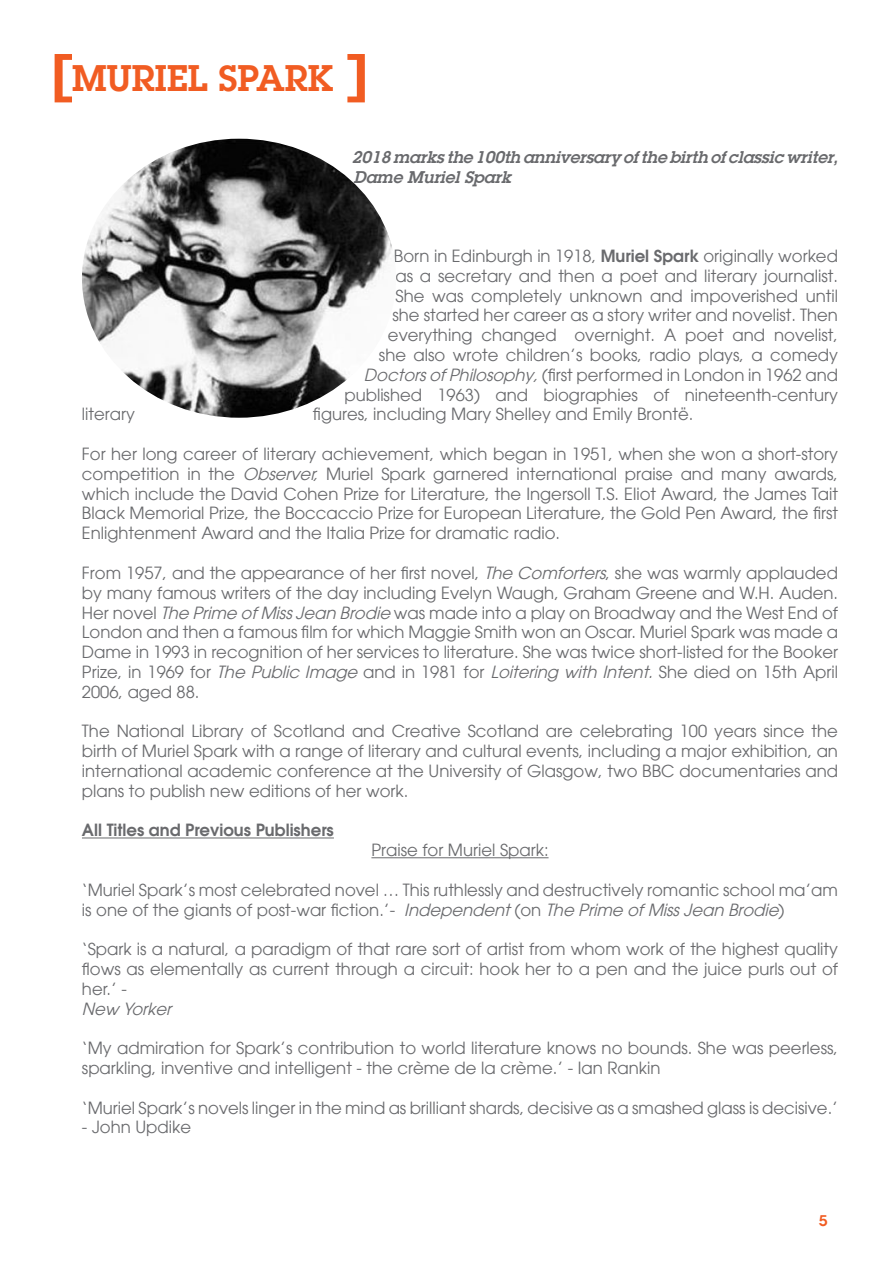
<style>
.page{position:relative;width:893px;height:1263px;background:#fff}
.page>*{position:absolute;margin:0;border:0;box-sizing:border-box;transform-origin:0 0}
.t1{font:600 36px "Lubalin Graph";color:#f15c22}
.t2{font:16.5px/19.8px "Avant Garde";color:#696a6d;text-align:justify}
.t3{font:italic 600 16.5px/19.8px "Lubalin Graph";color:#696a6d}
.t4{font:600 16.5px "Avant Garde";color:#696a6d}
.t5{font:italic 16.5px "Avant Garde";color:#696a6d}
.t6{font:600 15px "Lubalin Graph";color:#f15c22}
.s1{font-weight:600}
.s2{font-style:italic}
</style>
<div class="page">
<hr style="left:82px;top:837px;width:252px;height:1px;background:#696a6d">
<hr style="left:371px;top:857px;width:178px;height:1px;background:#696a6d">
<svg style="left:55px;top:54px;width:17px;height:48px"></svg>
<svg style="left:347px;top:54px;width:18px;height:48px"></svg>
<img style="left:82px;top:139px;width:310px;height:279px">
<h1 class="t1" style="left:72px;top:54px;width:263px">MURIEL SPARK</h1>
<p class="t3" style="left:352px;top:147px;width:492px">2018 marksthe 100th anniversary ofthe birth ofclassic writer,<br>Dame MurielSpark</p>
<p class="t2" style="left:344px;top:246px;width:495px;text-align:right">Born in Edinburgh in 1918, <span class="s1">Muriel Spark</span> originally worked<br>as a secretary and then a poet and literary journalist.<br>She was completely unknown and impoverished until<br>she started her career as a story writer and novelist. Then everything changed overnight. A poet and novelist,<br>she also wrote children’s books, radio plays, a comedy <span class="s2">DoctorsofPhilosophy,</span>(first performed in London in 1962 and published 1963) and biographies of nineteenth-century</p>
<p class="t2" style="left:82px;top:404px;width:54px">literary</p>
<p class="t2" style="left:313px;top:404px;width:382px">figures, including Mary Shelley and Emily Brontë.</p>
<p class="t2" style="left:82px;top:444px;width:758px">For her long career of literary achievement, which began in 1951, when she won a short-story competition in the <span class="s2">Observer,</span> Muriel Spark garnered international praise and many awards, which include the David Cohen Prize for Literature, the Ingersoll T.S. Eliot Award, the James Tait Black Memorial Prize, the Boccaccio Prize for European Literature, the Gold Pen Award, the first Enlightenment Award and the Italia Prize for dramatic radio.</p>
<p class="t2" style="left:82px;top:563px;width:758px">From 1957, and the appearance of her first novel, <span class="s2">The Comforters</span>, she was warmly applauded by many famous writers of the day including Evelyn Waugh, Graham Greene and W.H. Auden.<br>Her novel <span class="s2">The Prime ofMissJean Brodie</span> was made into a play on Broadway and the West End of London and then a famous film for which Maggie Smith won an Oscar. Muriel Spark was made a Dame in 1993 in recognition of her services to literature. She was twice short-listed for the Booker Prize, in 1969 for <span class="s2">The Public Image</span> and in 1981 for <span class="s2">Loitering with Intent.</span>She died on 15th April 2006, aged 88.</p>
<p class="t2" style="left:82px;top:721px;width:758px">The National Library of Scotland and Creative Scotland are celebrating 100 years since the birth of Muriel Spark with a range of literary and cultural events, including a major exhibition, an international academic conference at the University of Glasgow, two BBC documentaries and plans to publish new editions of her work.</p>
<p class="t4" style="left:82px;top:819px;width:253px">All Titles and Previous Publishers</p>
<p class="t2" style="left:371px;top:840px;width:179px">Praise for Muriel Spark:</p>
<p class="t2" style="left:82px;top:880px;width:758px">‘Muriel Spark’s most celebrated novel … This ruthlessly and destructively romantic school ma’am is one of the giants of post-war fiction.’- <span class="s2">Independent</span>(on <span class="s2">The Prime ofMissJean Brodie</span>)</p>
<p class="t2" style="left:82px;top:939px;width:758px">‘Spark is a natural, a paradigm of that rare sort of artist from whom work of the highest quality flows as elementally as current through a circuit: hook her to a pen and the juice purls out of her.’ -</p>
<p class="t5" style="left:82px;top:999px;width:95px">New Yorker</p>
<p class="t2" style="left:82px;top:1038px;width:758px">‘My admiration for Spark’s contribution to world literature knows no bounds. She was peerless, sparkling, inventive and intelligent - the crème de la crème.’ - Ian Rankin</p>
<p class="t2" style="left:82px;top:1097px;width:757px">‘Muriel Spark’s novels linger in the mind as brilliant shards, decisive as a smashed glass is decisive.’</p>
<p class="t2" style="left:82px;top:1117px;width:111px">- John Updike</p>
<p class="t6" style="left:819px;top:1211px;width:10px">5</p>
</div>
